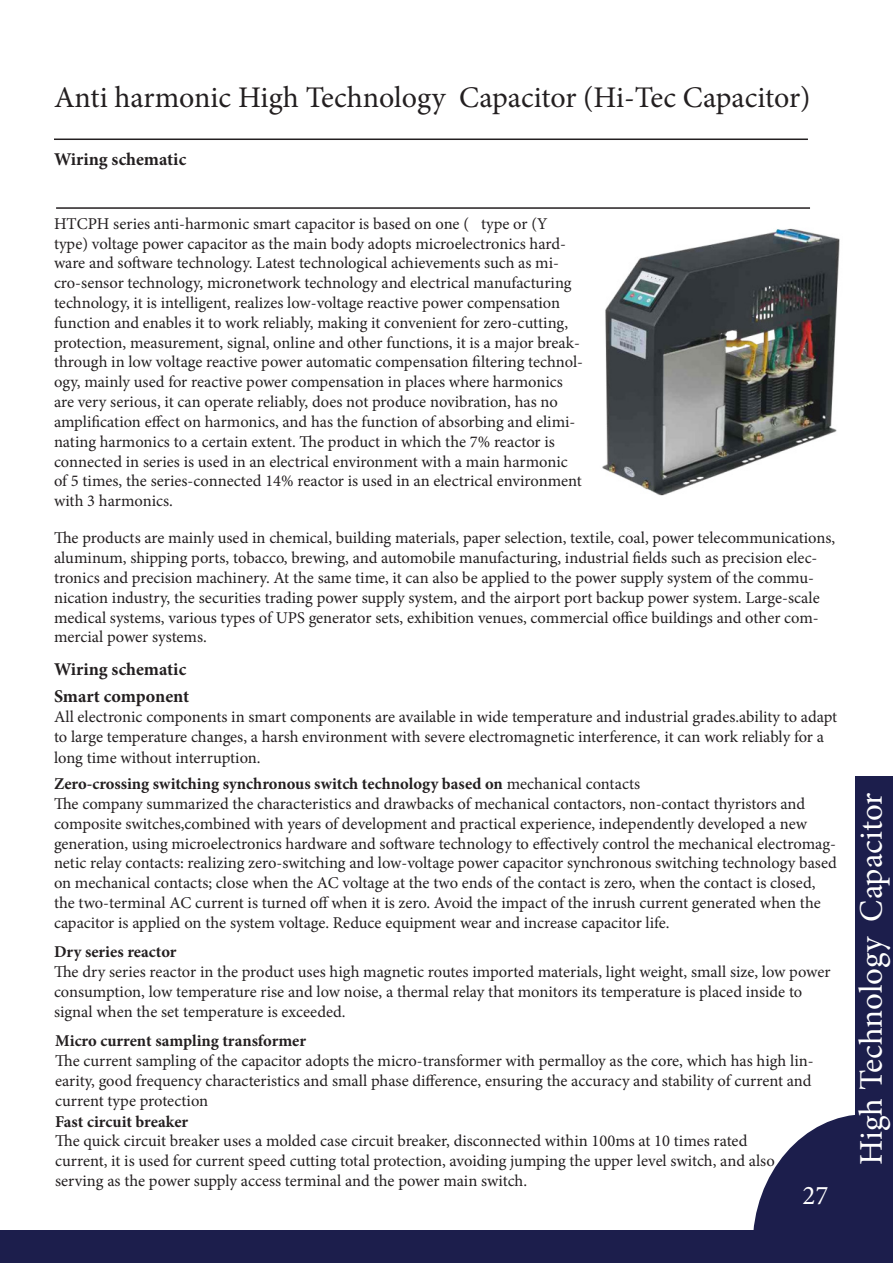
<style>
.page{position:relative;width:893px;height:1263px;background:#fff}
.page>*{position:absolute;margin:0;border:0;box-sizing:border-box;transform-origin:0 0}
.t1{font:33px "Minion Pro";color:#fff}
.t2{font:30px "Minion Pro";letter-spacing:-.005em;color:#231f20}
.t3{font:27px "Minion Pro";color:#fff}
.t4{font:700 18px "Minion Pro";color:#231f20}
.t5{font:16.5px/19.8px "Minion Pro";color:#231f20}
.t6{font:700 16.5px "Minion Pro";color:#231f20}
.s1{font-weight:400}
</style>
<div class="page">
<svg style="left:753px;top:1115px;width:140px;height:115px"></svg>
<div style="left:0;top:1230px;width:893px;height:33px;background:#1c1e4c"></div>
<div style="left:855px;top:776px;width:38px;height:451px;background:#1c1e4c"></div>
<div style="left:803px;top:1184px;width:88px;height:62px;background:#1c1e4c"></div>
<hr style="left:54px;top:139px;width:754px;height:1px;background:#231f20">
<hr style="left:56px;top:207px;width:754px;height:2px;background:#231f20">
<img style="left:602px;top:228px;width:238px;height:268px">
<p class="t2" style="left:54px;top:77px;width:758px">Anti harmonic High Technology Capacitor (Hi-Tec Capacitor)</p>
<p class="t4" style="left:54px;top:147px;width:134px">Wiring schematic</p>
<p class="t5" style="left:54px;top:214px;width:531px">HTCPH series anti-harmonic smart capacitor is based on one (△ type or (Y type) voltage power capacitor as the main body adopts microelectronics hard&shy;ware and software technology. Latest technological achievements such as mi&shy;cro-sensor technology, micronetwork technology and electrical manufacturing technology, it is intelligent, realizes low-voltage reactive power compensation function and enables it to work reliably, making it convenient for zero-cutting, protection, measurement, signal, online and other functions, it is a major break&shy;through in low voltage reactive power automatic compensation filtering technol&shy;ogy, mainly used for reactive power compensation in places where harmonics are very serious, it can operate reliably, does not produce novibration, has no amplification effect on harmonics, and has the function of absorbing and elimi&shy;nating harmonics to a certain extent. The product in which the 7% reactor is</p>
<p class="t5" style="left:54px;top:451px;width:529px">connected in series is used in an electrical environment with a main harmonic of 5 times, the series-connected 14% reactor is used in an electrical environment with 3 harmonics.</p>
<p class="t5" style="left:54px;top:528px;width:783px">The products are mainly used in chemical, building materials, paper selection, textile, coal, power telecommunications, aluminum, shipping ports, tobacco, brewing, and automobile manufacturing, industrial fields such as precision elec&shy;tronics and precision machinery. At the same time, it can also be applied to the power supply system of the commu&shy;nication industry, the securities trading power supply system, and the airport port backup power system. Large-scale medical systems, various types of UPS generator sets, exhibition venues, commercial office buildings and other com&shy;mercial power systems.</p>
<p class="t4" style="left:54px;top:657px;width:134px">Wiring schematic</p>
<p class="t4" style="left:54px;top:683px;width:137px">Smart component</p>
<p class="t5" style="left:54px;top:707px;width:785px">All electronic components in smart components are available in wide temperature and industrial grades.ability to adapt to large temperature changes, a harsh environment with severe electromagnetic interference, it can work reliably for a</p>
<p class="t5" style="left:54px;top:748px;width:208px">long time without interruption.</p>
<p class="t6" style="left:54px;top:772px;width:588px">Zero-crossing switching synchronous switch technology based on <span class="s1">mechanical contacts</span></p>
<p class="t5" style="left:54px;top:794px;width:784px">The company summarized the characteristics and drawbacks of mechanical contactors, non-contact thyristors and composite switches,combined with years of development and practical experience, independently developed a new generation, using microelectronics hardware and software technology to effectively control the mechanical electromag&shy;netic relay contacts: realizing zero-switching and low-voltage power capacitor synchronous switching technology based on mechanical contacts; close when the AC voltage at the two ends of the contact is zero, when the contact is closed, the two-terminal AC current is turned off when it is zero. Avoid the impact of the inrush current generated when the capacitor is applied on the system voltage. Reduce equipment wear and increase capacitor life.</p>
<p class="t6" style="left:54px;top:940px;width:124px">Dry series reactor</p>
<p class="t5" style="left:54px;top:962px;width:778px">The dry series reactor in the product uses high magnetic routes imported materials, light weight, small size, low power consumption, low temperature rise and low noise, a thermal relay that monitors its temperature is placed inside to signal when the set temperature is exceeded.</p>
<p class="t6" style="left:55px;top:1029px;width:252px">Micro current sampling transformer</p>
<p class="t5" style="left:55px;top:1051px;width:760px">The current sampling of the capacitor adopts the micro-transformer with permalloy as the core, which has high lin&shy;earity, good frequency characteristics and small phase difference, ensuring the accuracy and stability of current and current type protection</p>
<p class="t6" style="left:55px;top:1109px;width:135px">Fast circuit breaker</p>
<p class="t5" style="left:55px;top:1131px;width:721px">The quick circuit breaker uses a molded case circuit breaker, disconnected within 100ms at 10 times rated current, it is used for current speed cutting total protection, avoiding jumping the upper level switch, and also serving as the power supply access terminal and the power main switch.</p>
<h3 class="t3" style="left:803px;top:1177px;width:27px">27</h3>
<p class="t1" style="left:849px;top:1165px;width:374px;rotate:-90deg">High Technology Capacitor</p>
</div>
